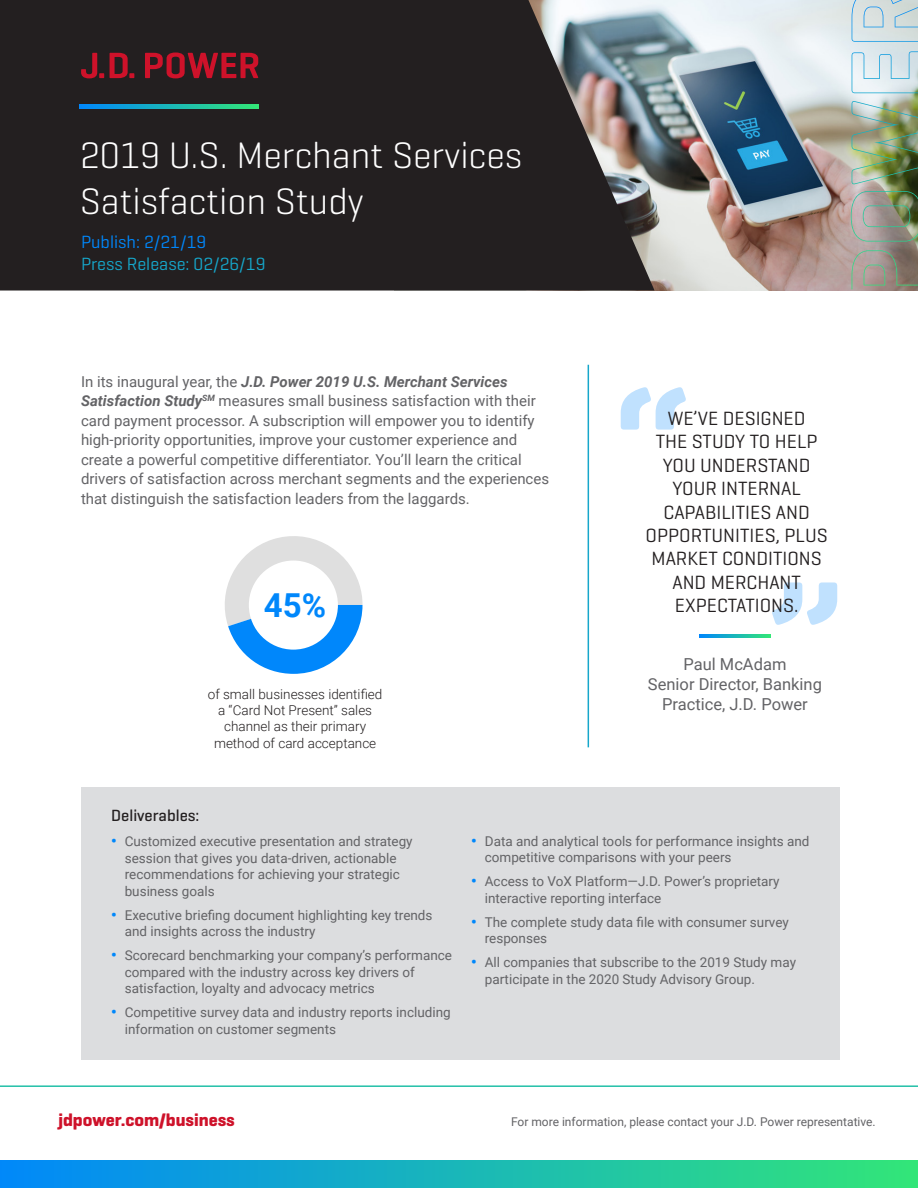
<style>
.page{position:relative;width:918px;height:1188px;background:#fff}
.page>*{position:absolute;margin:0;border:0;box-sizing:border-box;transform-origin:0 0}
.Headline{font:300 37.5px/46.5px "Geogrotesque";color:#fff}
.t1{font:700 33px "Roboto";color:#0087fb}
.Quote_-_Copy{font:19.5px/23.4px "Geogrotesque";color:#231f20;text-align:center}
.Graphic_Headline{font:18px "Geogrotesque";color:#16a7cb}
.t2{font:700 18px "Geogrotesque";color:#ce122a}
.Graphic_Headline-2{font:18px "Geogrotesque";color:#0087fb}
.Quote_-_Name{font:16.5px/19.8px "Roboto";color:#636366;text-align:center}
.Subhead_-_grey_box{font:500 16.5px "Geogrotesque";color:#231f20}
.Body_Copy{font:15px/19.5px "Roboto";color:#636366}
.t3{font:13.5px/16.5px "Roboto";color:#636366}
.Body_Copy-2{font:300 13.5px/16.2px "Roboto";color:#231f20;text-align:center}
.t4{font:12px "Roboto";color:#636366}
.s1{font-weight:700;font-style:italic}
.s2{font-weight:900;font-size:15px;color:#0087fb}
</style>
<div class="page">
<div style="left:0;top:1161px;width:918px;height:27px;background:linear-gradient(to right,#0188f9,#32e678)"></div>
<hr style="left:0;top:1085px;width:918px;height:2px;background:#23c0a8">
<img style="left:655px;top:0;width:263px;height:291px">
<div style="left:81px;top:788px;width:758px;height:272px;background:#dcdddf"></div>
<svg style="left:852px;top:250px;width:66px;height:39px;background:#958a80"></svg>
<img style="left:851px;top:191px;width:67px;height:51px">
<img style="left:852px;top:101px;width:66px;height:83px">
<svg style="left:852px;top:51px;width:66px;height:42px;background:#d2e4ec"></svg>
<svg style="left:852px;top:0;width:66px;height:42px;background:#cadade"></svg>
<svg style="left:0;top:0;width:655px;height:291px;background:#2e2b2d"></svg>
<svg style="left:80px;top:104px;width:179px;height:4px"></svg>
<svg style="left:81px;top:53px;width:23px;height:25px"></svg>
<svg style="left:110px;top:53px;width:24px;height:25px"></svg>
<svg style="left:145px;top:52px;width:113px;height:26px;background:#7a1825"></svg>
<svg style="left:621px;top:387px;width:65px;height:43px"></svg>
<svg style="left:772px;top:582px;width:65px;height:43px"></svg>
<hr style="left:588px;top:365px;width:1px;height:382px;background:#16a7cb">
<svg style="left:699px;top:634px;width:72px;height:4px"></svg>
<svg style="left:225px;top:536px;width:138px;height:138px"></svg>
<div style="left:249px;top:561px;width:89px;height:89px;background:#fff;border-radius:50%"></div>
<p class="Headline" style="left:80px;top:130px;width:444px">2019 U.S. Merchant Services<br>Satisfaction Study</p>
<p class="Graphic_Headline-2" style="left:81px;top:231px;width:127px">Publish: 2/21/19</p>
<p class="Graphic_Headline" style="left:81px;top:252px;width:186px">Press Release: 02/26/19</p>
<p class="Body_Copy" style="left:81px;top:371px;width:470px">In its inaugural year, the <span class="s1">J.D. Power 2019 U.S. Merchant Services Satisfaction Study</span><sup>SM</sup> measures small business satisfaction with their card payment processor. A subscription will empower you to identify high-priority opportunities, improve your customer experience and create a powerful competitive differentiator. You’ll learn the critical drivers of satisfaction across merchant segments and the experiences that distinguish the satisfaction leaders from the laggards.</p>
<p class="t1" style="left:264px;top:583px;width:64px">45%</p>
<p class="Body_Copy-2" style="left:208px;top:686px;width:176px">of small businesses identified a “Card Not Present” sales channel as their primary method of card acceptance</p>
<p class="Quote_-_Copy" style="left:646px;top:406px;width:184px">WE’VE DESIGNED<br>THE STUDY TO HELP<br>YOU UNDERSTAND<br>YOUR INTERNAL<br>CAPABILITIES AND<br>OPPORTUNITIES, PLUS<br>MARKET CONDITIONS<br>AND MERCHANT<br>EXPECTATIONS.</p>
<p class="Quote_-_Name" style="left:683px;top:654px;width:105px">Paul McAdam</p>
<p class="Quote_-_Name" style="left:648px;top:674px;width:176px">Senior Director, Banking<br>Practice, J.D. Power</p>
<p class="Subhead_-_grey_box" style="left:111px;top:805px;width:90px">Deliverables:</p>
<p class="t3" style="left:125px;top:833px;width:289px;text-indent:-14px"><span class="s2">•</span> Customized executive presentation and strategy session that gives you data-driven, actionable recommendations for achieving your strategic business goals</p>
<p class="t3" style="left:125px;top:906px;width:309px;text-indent:-14px"><span class="s2">•</span> Executive briefing document highlighting key trends and insights across the industry</p>
<p class="t3" style="left:125px;top:947px;width:329px;text-indent:-14px"><span class="s2">•</span> Scorecard benchmarking your company’s performance compared with the industry across key drivers of satisfaction, loyalty and advocacy metrics</p>
<p class="t3" style="left:125px;top:1004px;width:327px;text-indent:-14px"><span class="s2">•</span> Competitive survey data and industry reports including information on customer segments</p>
<p class="t3" style="left:485px;top:832px;width:326px;text-indent:-14px"><span class="s2">•</span> Data and analytical tools for performance insights and competitive comparisons with your peers</p>
<p class="t3" style="left:485px;top:872px;width:296px;text-indent:-14px"><span class="s2">•</span> Access to VoX Platform—J.D. Power’s proprietary interactive reporting interface</p>
<p class="t3" style="left:485px;top:913px;width:306px;text-indent:-14px"><span class="s2">•</span> The complete study data file with consumer survey responses</p>
<p class="t3" style="left:485px;top:953px;width:313px;text-indent:-14px"><span class="s2">•</span> All companies that subscribe to the 2019 Study may participate in the 2020 Study Advisory Group.</p>
<h3 class="t2" style="left:58px;top:1109px;width:178px">jdpower.com/business</h3>
<p class="t4" style="left:511px;top:1114px;width:366px">For more information, please contact your J.D. Power representative.</p>
</div>
